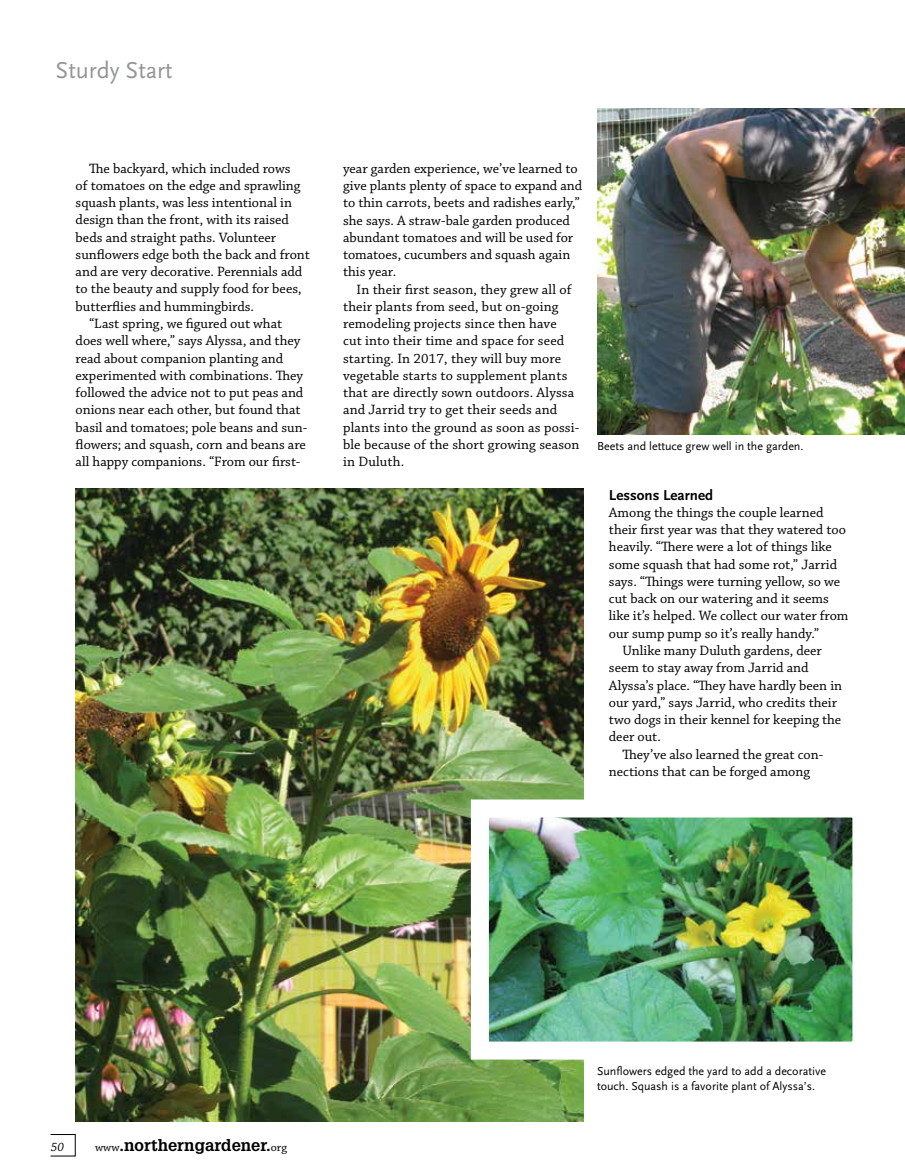
<style>
.page{position:relative;width:905px;height:1175px;background:#fff}
.page>*{position:absolute;margin:0;border:0;box-sizing:border-box;transform-origin:0 0}
.t1{font:24px "Scala Sans";color:#939598}
.t2{font:700 16.5px "Glypha";color:#000}
.t3{font:700 15px "Scala Sans";color:#000}
.t4{font:14.25px/17.2px "Chaparral Pro";color:#000}
.t5{font:italic 12.75px "Chaparral Pro";color:#000}
.t6{font:12px/15px "Scala Sans";color:#000}
.s1{font-family:"Chaparral Pro";font-weight:400;font-size:12px}
</style>
<div class="page">
<div style="left:50px;top:1134px;width:26px;height:22px;border:1px solid #000"></div>
<img style="left:597px;top:108px;width:307px;height:326px">
<img style="left:76px;top:489px;width:507px;height:632px">
<img style="left:490px;top:818px;width:361px;height:222px">
<h1 class="t1" style="left:56px;top:57px;width:119px">Sturdy Start</h1>
<p class="t4" style="left:89px;top:160px;width:203px">The backyard, which included rows</p>
<p class="t4" style="left:76px;top:177px;width:226px">of tomatoes on the edge and sprawling</p>
<p class="t4" style="left:76px;top:194px;width:218px">squash plants, was less intentional in</p>
<p class="t4" style="left:76px;top:212px;width:215px">design than the front, with its raised</p>
<p class="t4" style="left:76px;top:229px;width:202px">beds and straight paths. Volunteer</p>
<p class="t4" style="left:76px;top:246px;width:236px">sunflowers edge both the back and front</p>
<p class="t4" style="left:76px;top:264px;width:228px">and are very decorative. Perennials add</p>
<p class="t4" style="left:76px;top:281px;width:227px">to the beauty and supply food for bees,</p>
<p class="t4" style="left:76px;top:298px;width:180px">butterflies and hummingbirds.</p>
<p class="t4" style="left:89px;top:315px;width:194px">“Last spring, we figured out what</p>
<p class="t4" style="left:76px;top:333px;width:226px">does well where,” says Alyssa, and they</p>
<p class="t4" style="left:76px;top:350px;width:209px">read about companion planting and</p>
<p class="t4" style="left:76px;top:367px;width:229px">experimented with combinations. They</p>
<p class="t4" style="left:76px;top:384px;width:229px">followed the advice not to put peas and</p>
<p class="t4" style="left:76px;top:402px;width:226px">onions near each other, but found that</p>
<p class="t4" style="left:76px;top:419px;width:233px">basil and tomatoes; pole beans and sun-</p>
<p class="t4" style="left:76px;top:436px;width:232px">flowers; and squash, corn and beans are</p>
<p class="t4" style="left:76px;top:453px;width:226px">all happy companions. “From our first-</p>
<p class="t4" style="left:343px;top:160px;width:241px">year garden experience, we’ve learned to give plants plenty of space to expand and to thin carrots, beets and radishes early,” she says. A straw-bale garden produced abundant tomatoes and will be used for tomatoes, cucumbers and squash again this year.</p>
<p class="t4" style="left:343px;top:281px;width:238px;text-indent:13px">In their first season, they grew all of their plants from seed, but on-going remodeling projects since then have<br>cut into their time and space for seed starting. In 2017, they will buy more vegetable starts to supplement plants that are directly sown outdoors. Alyssa and Jarrid try to get their seeds and plants into the ground as soon as possi&shy;ble because of the short growing season in Duluth.</p>
<p class="t6" style="left:597px;top:438px;width:208px">Beets and lettuce grew well in the garden.</p>
<p class="t3" style="left:609px;top:486px;width:106px">Lessons Learned</p>
<p class="t4" style="left:609px;top:504px;width:216px">Among the things the couple learned</p>
<p class="t4" style="left:609px;top:521px;width:238px">their first year was that they watered too</p>
<p class="t4" style="left:609px;top:539px;width:224px">heavily. “There were a lot of things like</p>
<p class="t4" style="left:609px;top:556px;width:230px">some squash that had some rot,” Jarrid</p>
<p class="t4" style="left:609px;top:573px;width:233px">says. “Things were turning yellow, so we</p>
<p class="t4" style="left:609px;top:590px;width:221px">cut back on our watering and it seems</p>
<p class="t4" style="left:609px;top:608px;width:241px">like it’s helped. We collect our water from</p>
<p class="t4" style="left:609px;top:625px;width:212px">our sump pump so it’s really handy.”</p>
<p class="t4" style="left:622px;top:642px;width:201px">Unlike many Duluth gardens, deer</p>
<p class="t4" style="left:609px;top:659px;width:201px">seem to stay away from Jarrid and</p>
<p class="t4" style="left:609px;top:677px;width:235px">Alyssa’s place. “They have hardly been in</p>
<p class="t4" style="left:609px;top:694px;width:230px">our yard,” says Jarrid, who credits their</p>
<p class="t4" style="left:609px;top:711px;width:234px">two dogs in their kennel for keeping the</p>
<p class="t4" style="left:609px;top:728px;width:54px">deer out.</p>
<p class="t4" style="left:622px;top:746px;width:202px">They’ve also learned the great con-</p>
<p class="t4" style="left:609px;top:763px;width:203px">nections that can be forged among</p>
<p class="t5" style="left:51px;top:1139px;width:15px">50</p>
<p class="t2" style="left:95px;top:1135px;width:193px"><span class="s1">www</span>.northerngardener.<span class="s1">org</span></p>
<p class="t6" style="left:597px;top:1064px;width:230px">Sunflowers edged the yard to add a decorative touch. Squash is a favorite plant of Alyssa’s.</p>
</div>
